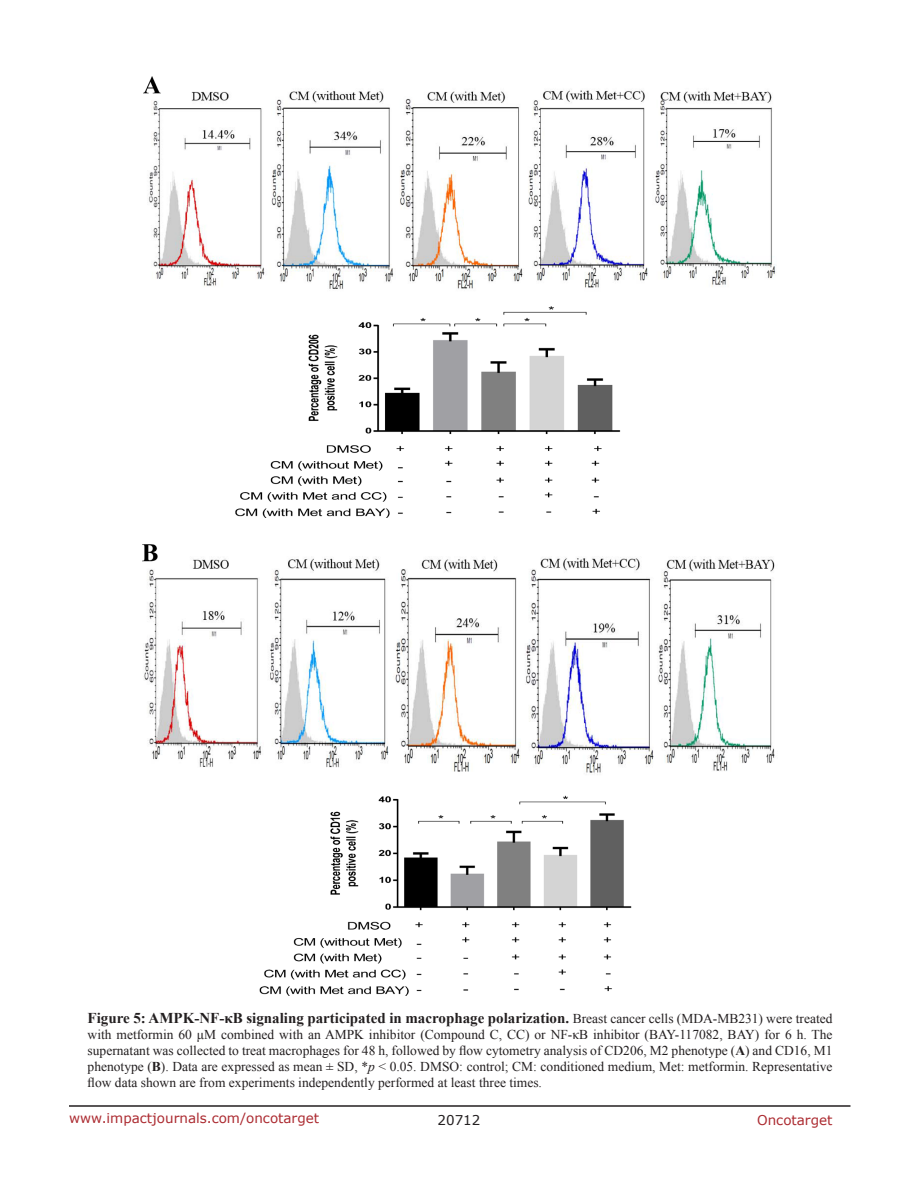
<style>
.page{position:relative;width:918px;height:1188px;background:#fff}
.page>*{position:absolute;margin:0;border:0;box-sizing:border-box;transform-origin:0 0}
.FigureText{font:700 15px "Times New Roman";color:#231f20}
.FigureText-2{font:13.5px/16.2px "Times New Roman";color:#231f20;text-align:justify}
.t1{font:13.5px "Verdana";color:#ac2b31}
.t2{font:13.5px "Verdana";color:#231f20}
.s1{font-weight:400;font-size:13.5px}
.s2{font-weight:700}
.s3{font-style:italic}
</style>
<div class="page">
<hr style="left:69px;top:1105px;width:781px;height:2px;background:#231f20">
<img style="left:143px;top:76px;width:633px;height:441px">
<img style="left:142px;top:544px;width:633px;height:452px">
<p class="FigureText" style="left:88px;top:1007px;width:746px">Figure 5: AMPK-NF-κB signaling participated in macrophage polarization. <span class="s1">Breast cancer cells (MDA-MB231) were treated</span></p>
<p class="FigureText-2" style="left:88px;top:1026px;width:746px">with metformin 60 μM combined with an AMPK inhibitor (Compound C, CC) or NF-κB inhibitor (BAY-117082, BAY) for 6 h. The supernatant was collected to treat macrophages for 48 h, followed by flow cytometry analysis of CD206, M2 phenotype (<span class="s2">A</span>) and CD16, M1 phenotype (<span class="s2">B</span>). Data are expressed as mean ± SD, *<span class="s3">p</span> &lt; 0.05. DMSO: control; CM: conditioned medium, Met: metformin. Representative flow data shown are from experiments independently performed at least three times.</p>
<p class="t1" style="left:69px;top:1109px;width:252px">www.impactjournals.com/oncotarget</p>
<p class="t2" style="left:438px;top:1111px;width:44px">20712</p>
<p class="t1" style="left:757px;top:1111px;width:77px">Oncotarget</p>
</div>
